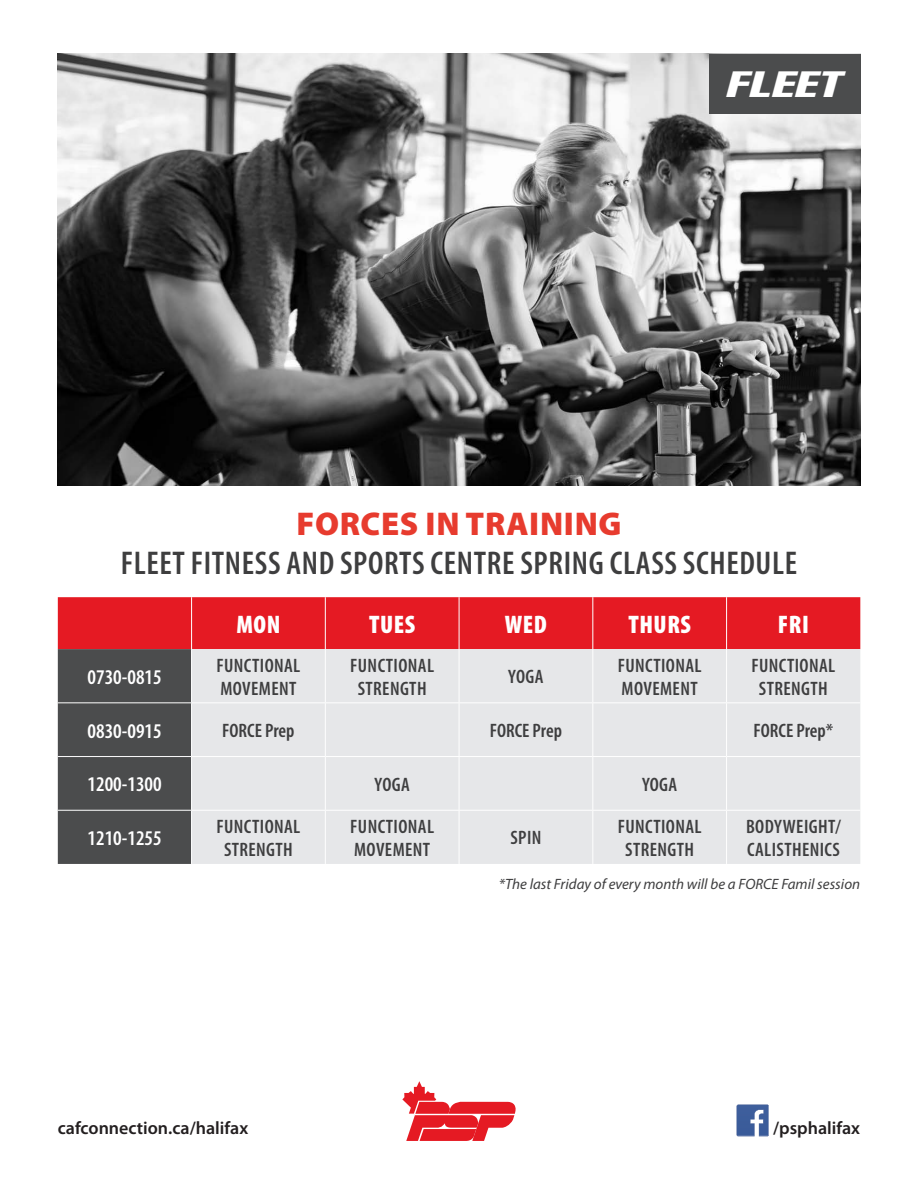
<style>
.page{position:relative;width:918px;height:1188px;background:#fff}
.page>*{position:absolute;margin:0;border:0;box-sizing:border-box;transform-origin:0 0}
.t1{font:italic 700 36.6px "Enter Sansman";color:#fff}
.t2{font:600 condensed 33px "Myriad Pro";letter-spacing:.02em;color:#3e3e3f}
.t3{font:900 33px "Myriad Pro";letter-spacing:.02em;color:#e73b2e}
.t4{font:900 condensed 25.5px "Myriad Pro";letter-spacing:.02em;color:#fff}
.t5{font:600 condensed 21px "Myriad Pro";color:#fff}
.t6{font:600 condensed 19.5px/23.4px "Myriad Pro";letter-spacing:.02em;color:#3e3e3f}
.t7{font:600 condensed 19.5px "Myriad Pro";color:#3e3e3f}
.t8{font:600 18px "Myriad Pro";color:#231f20}
.t9{font:italic 15px "Myriad Pro";color:#3e3e3f}
</style>
<div class="page">
<svg style="left:402px;top:1081px;width:114px;height:60px"></svg>
<svg style="left:737px;top:1105px;width:32px;height:31px"></svg>
<img style="left:57px;top:54px;width:804px;height:432px">
<div style="left:709px;top:54px;width:151px;height:59px;background:#4b4c4d"></div>
<svg style="left:58px;top:597px;width:802px;height:267px;background:#a62f34"></svg>
<div style="left:192px;top:649px;width:668px;height:215px;background:#e6e7e9"></div>
<hr style="left:191px;top:649px;width:1px;height:53px;background:#fff">
<hr style="left:191px;top:703px;width:1px;height:53px;background:#fff">
<hr style="left:191px;top:757px;width:1px;height:53px;background:#fff">
<hr style="left:191px;top:811px;width:1px;height:53px;background:#fff">
<hr style="left:325px;top:649px;width:1px;height:53px;background:#fff">
<hr style="left:459px;top:649px;width:1px;height:53px;background:#fff">
<hr style="left:592px;top:649px;width:1px;height:53px;background:#fff">
<hr style="left:726px;top:649px;width:1px;height:53px;background:#fff">
<hr style="left:192px;top:702px;width:133px;height:1px;background:#fff">
<hr style="left:325px;top:702px;width:134px;height:1px;background:#fff">
<hr style="left:325px;top:703px;width:1px;height:53px;background:#fff">
<hr style="left:459px;top:702px;width:134px;height:1px;background:#fff">
<hr style="left:459px;top:703px;width:1px;height:53px;background:#fff">
<hr style="left:593px;top:702px;width:134px;height:1px;background:#fff">
<hr style="left:592px;top:703px;width:1px;height:53px;background:#fff">
<hr style="left:727px;top:702px;width:133px;height:1px;background:#fff">
<hr style="left:726px;top:703px;width:1px;height:53px;background:#fff">
<hr style="left:325px;top:757px;width:1px;height:53px;background:#fff">
<hr style="left:459px;top:757px;width:1px;height:53px;background:#fff">
<hr style="left:592px;top:757px;width:1px;height:53px;background:#fff">
<hr style="left:726px;top:757px;width:1px;height:53px;background:#fff">
<hr style="left:325px;top:811px;width:1px;height:53px;background:#fff">
<hr style="left:459px;top:811px;width:1px;height:53px;background:#fff">
<hr style="left:592px;top:811px;width:1px;height:53px;background:#fff">
<hr style="left:726px;top:811px;width:1px;height:53px;background:#fff">
<hr style="left:58px;top:702px;width:134px;height:1px;background:#fff">
<hr style="left:191px;top:597px;width:1px;height:52px;background:#fff">
<hr style="left:325px;top:597px;width:1px;height:52px;background:#fff">
<hr style="left:459px;top:597px;width:1px;height:52px;background:#fff">
<hr style="left:592px;top:597px;width:1px;height:52px;background:#fff">
<hr style="left:726px;top:597px;width:1px;height:52px;background:#fff">
<hr style="left:58px;top:810px;width:134px;height:1px;background:#fff">
<hr style="left:192px;top:810px;width:133px;height:1px;background:#fff">
<hr style="left:325px;top:810px;width:134px;height:1px;background:#fff">
<hr style="left:459px;top:810px;width:134px;height:1px;background:#fff">
<hr style="left:593px;top:810px;width:134px;height:1px;background:#fff">
<hr style="left:727px;top:810px;width:133px;height:1px;background:#fff">
<hr style="left:58px;top:756px;width:134px;height:1px;background:#fff">
<hr style="left:192px;top:756px;width:133px;height:1px;background:#fff">
<hr style="left:325px;top:756px;width:134px;height:1px;background:#fff">
<hr style="left:459px;top:756px;width:134px;height:1px;background:#fff">
<hr style="left:593px;top:756px;width:134px;height:1px;background:#fff">
<hr style="left:727px;top:756px;width:133px;height:1px;background:#fff">
<h1 class="t1" style="left:728px;top:64px;width:117px">FLEET</h1>
<h2 class="t3" style="left:296px;top:502px;width:327px">FORCES IN TRAINING</h2>
<h2 class="t2" style="left:121px;top:542px;width:678px">FLEET FITNESS AND SPORTS CENTRE SPRING CLASS SCHEDULE</h2>
<h3 class="t4" style="left:236px;top:608px;width:45px">MON</h3>
<h3 class="t4" style="left:369px;top:608px;width:48px">TUES</h3>
<h3 class="t4" style="left:505px;top:608px;width:44px">WED</h3>
<h3 class="t4" style="left:628px;top:608px;width:64px">THURS</h3>
<h3 class="t4" style="left:778px;top:608px;width:33px">FRI</h3>
<p class="t5" style="left:88px;top:664px;width:76px">0730-0815</p>
<p class="t6" style="left:217px;top:653px;width:85px">FUNCTIONAL<br>MOVEMENT</p>
<p class="t6" style="left:350px;top:653px;width:85px;text-align:center">FUNCTIONAL<br>STRENGTH</p>
<p class="t6" style="left:508px;top:665px;width:37px">YOGA</p>
<p class="t6" style="left:618px;top:653px;width:85px">FUNCTIONAL<br>MOVEMENT</p>
<p class="t6" style="left:752px;top:653px;width:85px;text-align:center">FUNCTIONAL<br>STRENGTH</p>
<p class="t5" style="left:88px;top:718px;width:76px">0830-0915</p>
<p class="t7" style="left:222px;top:719px;width:74px">FORCE Prep</p>
<p class="t7" style="left:490px;top:719px;width:74px">FORCE Prep</p>
<p class="t7" style="left:754px;top:719px;width:81px">FORCE Prep*</p>
<p class="t5" style="left:88px;top:771px;width:76px">1200-1300</p>
<p class="t6" style="left:375px;top:772px;width:37px">YOGA</p>
<p class="t6" style="left:642px;top:772px;width:37px">YOGA</p>
<p class="t5" style="left:88px;top:825px;width:76px">1210-1255</p>
<p class="t6" style="left:217px;top:814px;width:85px;text-align:center">FUNCTIONAL<br>STRENGTH</p>
<p class="t6" style="left:350px;top:814px;width:85px">FUNCTIONAL<br>MOVEMENT</p>
<p class="t6" style="left:510px;top:826px;width:32px">SPIN</p>
<p class="t6" style="left:618px;top:814px;width:85px;text-align:center">FUNCTIONAL<br>STRENGTH</p>
<p class="t6" style="left:746px;top:814px;width:97px">BODYWEIGHT/<br>CALISTHENICS</p>
<p class="t9" style="left:499px;top:875px;width:363px">*The last Friday of every month will be a FORCE Famil session</p>
<p class="t8" style="left:58px;top:1117px;width:192px">cafconnection.ca/halifax</p>
<p class="t8" style="left:773px;top:1117px;width:89px">/psphalifax</p>
</div>
